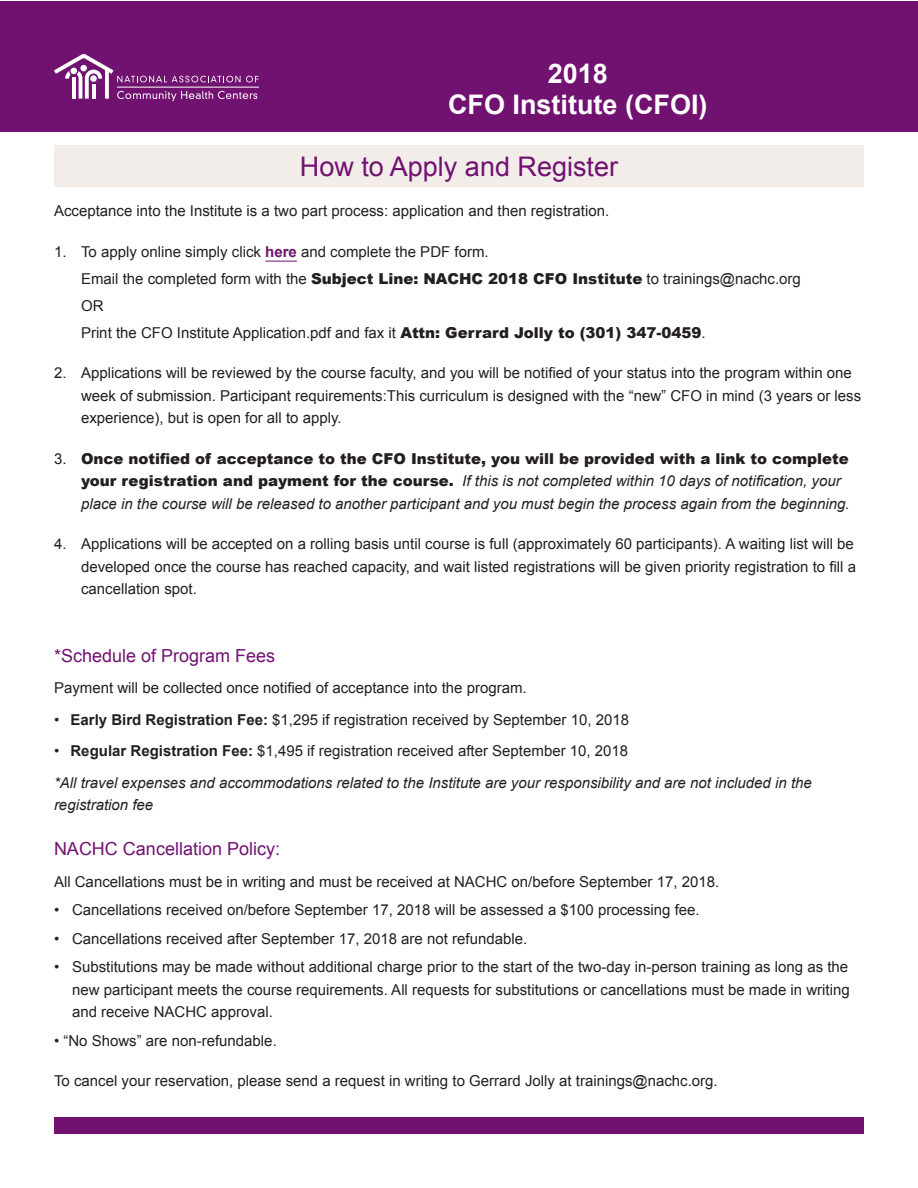
<style>
.page{position:relative;width:918px;height:1188px;background:#fff}
.page>*{position:absolute;margin:0;border:0;box-sizing:border-box;transform-origin:0 0}
.FGMtext{font:700 27px/31.5px "Arial";color:#fff;text-align:center}
.NEW_ag_text{font:27px "Arial";color:#711271}
.NEW_ag_text-2{font:18px "Arial";color:#711271}
.NEW_ag_text-3{font:15px/22.5px "Arial";color:#231f20}
.NEW_ag_text-4{font:italic 15px/22.5px "Arial";color:#231f20}
.s1{font-weight:700;color:#711271}
.s2{font-weight:900}
.s3{font-style:normal}
.s4{font-weight:900;font-style:normal}
.s5{font-weight:700}
</style>
<div class="page">
<div style="left:54px;top:146px;width:810px;height:41px;background:#f3edea"></div>
<div style="left:54px;top:1118px;width:810px;height:16px;background:#711271"></div>
<hr style="left:265px;top:261px;width:32px;height:1px;background:#711271">
<div style="left:0;top:1px;width:918px;height:130px;background:#711271"></div>
<svg style="left:54px;top:54px;width:204px;height:47px"></svg>
<hr style="left:117px;top:87px;width:142px;height:1px;background:#fff">
<p class="FGMtext" style="left:448px;top:58px;width:261px">2018<br>CFO Institute (CFOI)</p>
<p class="NEW_ag_text" style="left:300px;top:149px;width:320px">How to Apply and Register</p>
<p class="NEW_ag_text-3" style="left:54px;top:200px;width:557px">Acceptance into the Institute is a two part process: application and then registration.</p>
<p class="NEW_ag_text-3" style="left:54px;top:240px;width:436px">1. To apply online simply click <span class="s1">here</span> and complete the PDF form.</p>
<p class="NEW_ag_text-3" style="left:81px;top:267px;width:721px">Email the completed form with the <span class="s2">Subject Line: NACHC 2018 CFO Institute</span> to trainings@nachc.org</p>
<p class="NEW_ag_text-3" style="left:81px;top:294px;width:24px">OR</p>
<p class="NEW_ag_text-3" style="left:81px;top:321px;width:626px">Print the CFO Institute Application.pdf and fax it <span class="s2">Attn: Gerrard Jolly to (301) 347-0459</span>.</p>
<p class="NEW_ag_text-3" style="left:81px;top:362px;width:782px;text-indent:-27px">2. Applications will be reviewed by the course faculty, and you will be notified of your status into the program within one week of submission. Participant requirements:This curriculum is designed with the “new” CFO in mind (3 years or less experience), but is open for all to apply.</p>
<p class="NEW_ag_text-4" style="left:81px;top:447px;width:770px;text-indent:-27px"><span class="s3">3.</span> <span class="s4">Once notified of acceptance to the CFO Institute, you will be provided with a link to complete your registration and payment for the course.</span> If this is not completed within 10 days of notification, your place in the course will be released to another participant and you must begin the process again from the beginning.</p>
<p class="NEW_ag_text-3" style="left:81px;top:533px;width:777px;text-indent:-27px">4. Applications will be accepted on a rolling basis until course is full (approximately 60 participants). A waiting list will be developed once the course has reached capacity, and wait listed registrations will be given priority registration to fill a cancellation spot.</p>
<p class="NEW_ag_text-2" style="left:54px;top:644px;width:223px">*Schedule of Program Fees</p>
<p class="NEW_ag_text-3" style="left:54px;top:677px;width:474px">Payment will be collected once notified of acceptance into the program.</p>
<p class="NEW_ag_text-3" style="left:54px;top:708px;width:577px">• <span class="s5">Early Bird Registration Fee:</span> $1,295 if registration received by September 10, 2018</p>
<p class="NEW_ag_text-3" style="left:54px;top:740px;width:576px">• <span class="s5">Regular Registration Fee:</span> $1,495 if registration received after September 10, 2018</p>
<p class="NEW_ag_text-4" style="left:54px;top:771px;width:759px">*All travel expenses and accommodations related to the Institute are your responsibility and are not included in the registration fee</p>
<p class="NEW_ag_text-2" style="left:54px;top:837px;width:228px">NACHC Cancellation Policy:</p>
<p class="NEW_ag_text-3" style="left:54px;top:870px;width:667px">All Cancellations must be in writing and must be received at NACHC on/before September 17, 2018.</p>
<p class="NEW_ag_text-3" style="left:54px;top:899px;width:647px">• Cancellations received on/before September 17, 2018 will be assessed a $100 processing fee.</p>
<p class="NEW_ag_text-3" style="left:54px;top:927px;width:475px">• Cancellations received after September 17, 2018 are not refundable.</p>
<p class="NEW_ag_text-3" style="left:72px;top:956px;width:779px;text-align:justify;text-indent:-18px">• Substitutions may be made without additional charge prior to the start of the two-day in-person training as long as the new participant meets the course requirements. All requests for substitutions or cancellations must be made in writing and receive NACHC approval.</p>
<p class="NEW_ag_text-3" style="left:54px;top:1029px;width:224px">• “No Shows” are non-refundable.</p>
<p class="NEW_ag_text-3" style="left:54px;top:1070px;width:665px">To cancel your reservation, please send a request in writing to Gerrard Jolly at trainings@nachc.org.</p>
</div>
